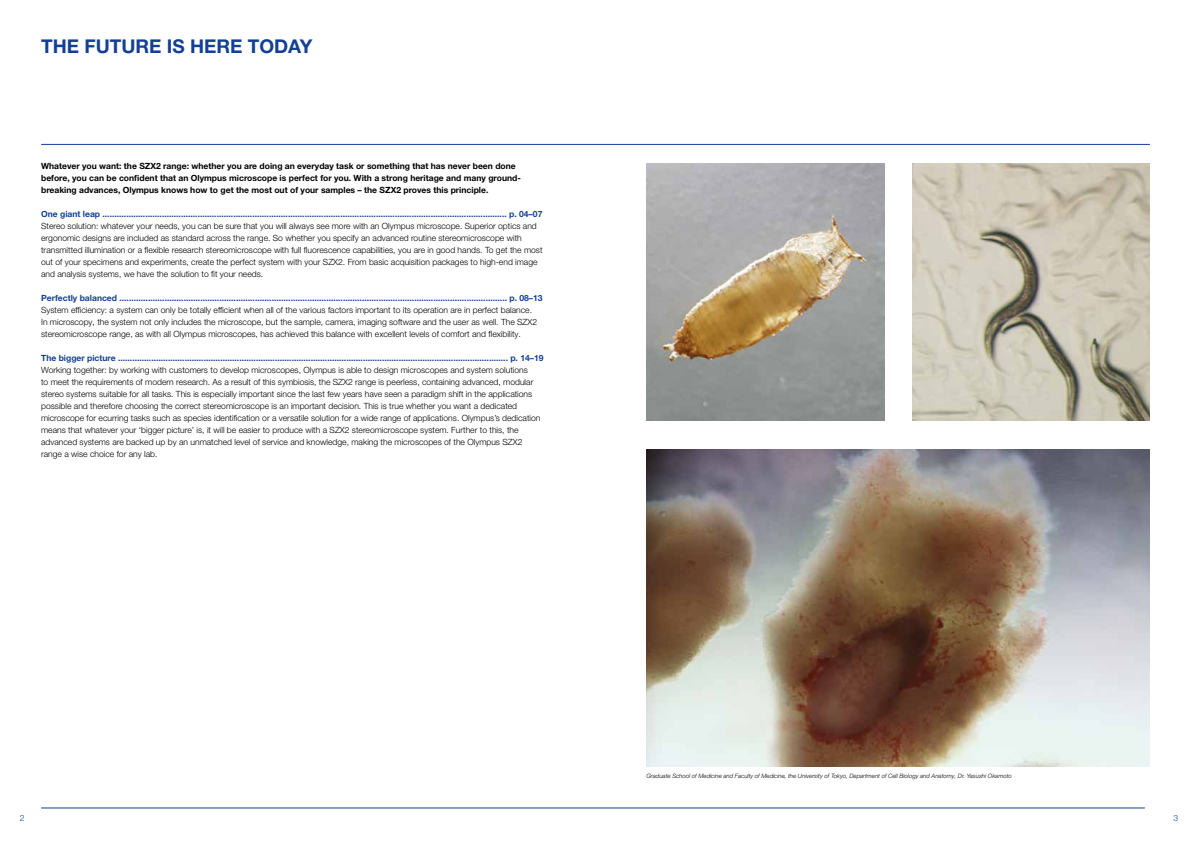
<style>
.page{position:relative;width:1191px;height:842px;background:#fff}
.page>*{position:absolute;margin:0;border:0;box-sizing:border-box;transform-origin:0 0}
.t1{font:700 19px "Helvetica Neue LT Pro";color:#134094}
.t2{font:300 8.6px/12px "Helvetica Neue LT Pro";color:#000}
.t3{font:700 8.6px "Helvetica Neue LT Pro";color:#134094}
.t4{font:700 8.6px/12px "Helvetica Neue LT Pro";color:#000}
.t5{font:300 8.6px "Helvetica Neue LT Pro";color:#0b4d9d}
.t6{font:italic 300 6px "Helvetica Neue LT Pro";color:#000}
</style>
<div class="page">
<hr style="left:41px;top:808px;width:1103px;height:1px;background:#134094">
<hr style="left:41px;top:144px;width:1108px;height:1px;background:#134094">
<img style="left:647px;top:163px;width:237px;height:258px">
<img style="left:646px;top:449px;width:503px;height:317px">
<img style="left:912px;top:163px;width:237px;height:258px">
<h1 class="t1" style="left:41px;top:35px;width:273px">THE FUTURE IS HERE TODAY</h1>
<p class="t4" style="left:41px;top:160px;width:481px">Whatever you want: the SZX2 range: whether you are doing an everyday task or something that has never been done before, you can be confident that an Olympus microscope is perfect for you. With a strong heritage and many ground&shy;breaking advances, Olympus knows how to get the most out of your samples – the SZX2 proves this principle.</p>
<p class="t3" style="left:41px;top:209px;width:503px">One giant leap .......................................................................................................................................................................... p. 04–07</p>
<p class="t2" style="left:41px;top:220px;width:503px">Stereo solution: whatever your needs, you can be sure that you will always see more with an Olympus microscope. Superior optics and ergonomic designs are included as standard across the range. So whether you specify an advanced routine stereomicroscope with transmitted illumination or a flexible research stereomicroscope with full fluorescence capabilities, you are in good hands. To get the most out of your specimens and experiments, create the perfect system with your SZX2. From basic acquisition packages to high-end image and analysis systems, we have the solution to fit your needs.</p>
<p class="t3" style="left:41px;top:293px;width:503px">Perfectly balanced ................................................................................................................................................................... p. 08–13</p>
<p class="t2" style="left:41px;top:304px;width:497px">System efficiency: a system can only be totally efficient when all of the various factors important to its operation are in perfect balance.<br>In microscopy, the system not only includes the microscope, but the sample, camera, imaging software and the user as well. The SZX2 stereomicroscope range, as with all Olympus microscopes, has achieved this balance with excellent levels of comfort and flexibility.</p>
<p class="t3" style="left:41px;top:353px;width:504px">The bigger picture .................................................................................................................................................................... p. 14–19</p>
<p class="t2" style="left:41px;top:364px;width:501px">Working together: by working with customers to develop microscopes, Olympus is able to design microscopes and system solutions<br>to meet the requirements of modern research. As a result of this symbiosis, the SZX2 range is peerless, containing advanced, modular stereo systems suitable for all tasks. This is especially important since the last few years have seen a paradigm shift in the applications possible and therefore choosing the correct stereomicroscope is an important decision. This is true whether you want a dedicated microscope for ecurring tasks such as species identification or a versatile solution for a wide range of applications. Olympus’s dedication means that whatever your ‘bigger picture’ is, it will be easier to produce with a SZX2 stereomicroscope system. Further to this, the advanced systems are backed up by an unmatched level of service and knowledge, making the microscopes of the Olympus SZX2 range a wise choice for any lab.</p>
<p class="t6" style="left:646px;top:772px;width:367px">Graduate School of Medicine and Faculty of Medicine, the University of Tokyo, Department of Cell Biology and Anatomy, Dr. Yasushi Okamoto</p>
<p class="t5" style="left:20px;top:813px;width:6px">2</p>
<p class="t5" style="left:1173px;top:813px;width:6px">3</p>
</div>
